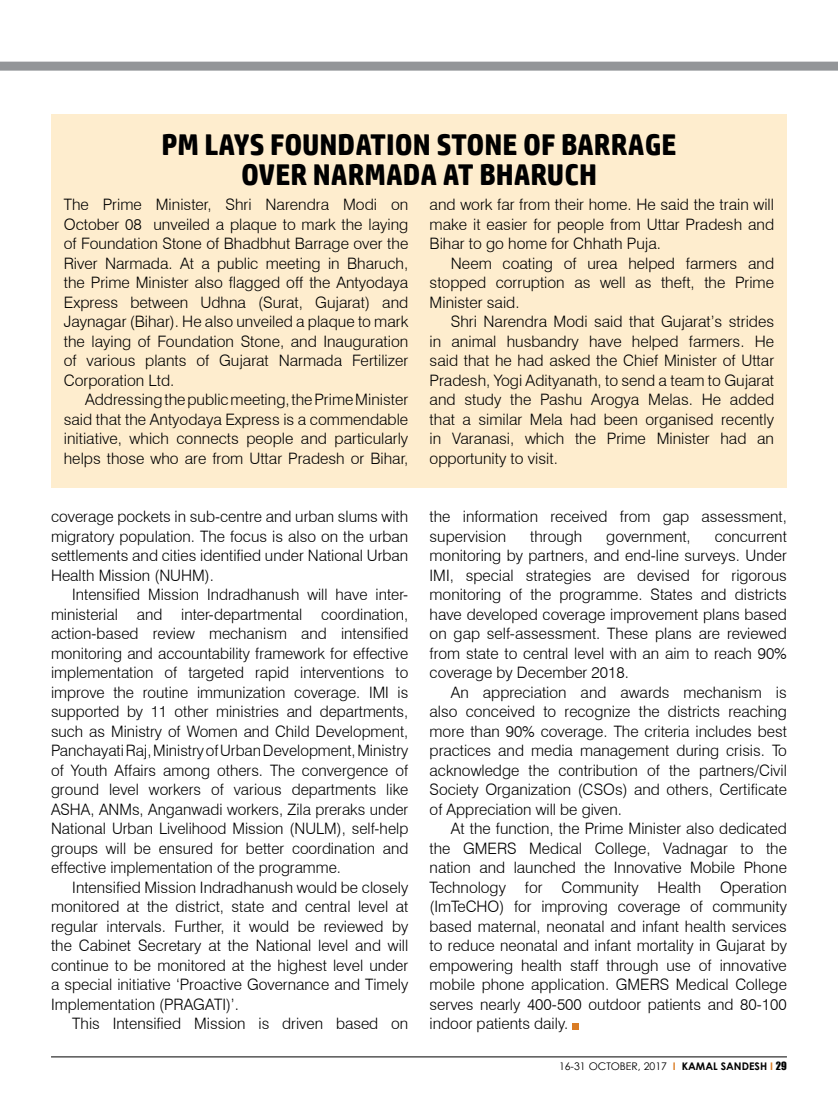
<style>
.page{position:relative;width:838px;height:1106px;background:#fff}
.page>*{position:absolute;margin:0;border:0;box-sizing:border-box;transform-origin:0 0}
.t1{font:700 30px "HP Simplified";color:#000}
.t2{font:300 15.75px/19.5px "Swiss 721 BT";color:#000;text-align:justify}
.t3{font:10.5px "Century Gothic";color:#000}
.s1{font-weight:700;color:#da7c24}
.s2{font-weight:700}
.s3{font-family:"Impact"}
</style>
<div class="page">
<hr style="left:51px;top:1056px;width:736px;height:1px;background:#000">
<div style="left:0;top:62px;width:838px;height:9px;background:#939598"></div>
<div style="left:51px;top:115px;width:736px;height:373px;background:#feedce"></div>
<div style="left:572px;top:1023px;width:7px;height:6px;background:#da7c24"></div>
<h1 class="t1" style="left:161px;top:127px;width:433px">PM LAYS FOUNDATION STON E OF BARRAG</h1>
<h1 class="t1" style="left:661px;top:127px;width:17px">E</h1>
<h1 class="t1" style="left:241px;top:157px;width:109px">OVER NARMA</h1>
<h1 class="t1" style="left:403px;top:157px;width:178px">DA AT BHARUCH</h1>
<p class="t2" style="left:64px;top:195px;width:346px">The Prime Minister, Shri Narendra Modi on October 08 unveiled a plaque to mark the laying of Foundation Stone of Bhadbhut Barrage over the River Narmada. At a public meeting in Bharuch, the Prime Minister also flagged off the Antyodaya Express between Udhna (Surat, Gujarat) and Jaynagar (Bihar). He also unveiled a plaque to mark the laying of Foundation Stone, and Inauguration of various plants of Gujarat Narmada Fertilizer Corporation Ltd.</p>
<p class="t2" style="left:64px;top:390px;width:346px;text-indent:21px">Addressing the public meeting, the Prime Minister said that the Antyodaya Express is a commendable initiative, which connects people and particularly helps those who are from Uttar Pradesh or Bihar,</p>
<p class="t2" style="left:51px;top:507px;width:359px">coverage pockets in sub-centre and urban slums with migratory population. The focus is also on the urban settlements and cities identified under National Urban Health Mission (NUHM).</p>
<p class="t2" style="left:51px;top:585px;width:359px;text-indent:21px">Intensified Mission Indradhanush will have inter&shy;ministerial and inter-departmental coordination, action-based review mechanism and intensified monitoring and accountability framework for effective implementation of targeted rapid interventions to improve the routine immunization coverage. IMI is supported by 11 other ministries and departments, such as Ministry of Women and Child Development, Panchayati Raj, Ministry of Urban Development, Ministry of Youth Affairs among others. The convergence of ground level workers of various departments like ASHA, ANMs, Anganwadi workers, Zila preraks under National Urban Livelihood Mission (NULM), self-help groups will be ensured for better coordination and effective implementation of the programme.</p>
<p class="t2" style="left:51px;top:877px;width:359px;text-indent:21px">Intensified Mission Indradhanush would be closely monitored at the district, state and central level at regular intervals. Further, it would be reviewed by the Cabinet Secretary at the National level and will continue to be monitored at the highest level under a special initiative ‘Proactive Governance and Timely Implementation (PRAGATI)’.</p>
<p class="t2" style="left:72px;top:1014px;width:337px">This Intensified Mission is driven based on</p>
<p class="t2" style="left:429px;top:195px;width:346px">and work far from their home. He said the train will make it easier for people from Uttar Pradesh and Bihar to go home for Chhath Puja.</p>
<p class="t2" style="left:429px;top:253px;width:346px;text-indent:21px">Neem coating of urea helped farmers and stopped corruption as well as theft, the Prime Minister said.</p>
<p class="t2" style="left:429px;top:312px;width:346px;text-indent:21px">Shri Narendra Modi said that Gujarat’s strides in animal husbandry have helped farmers. He said that he had asked the Chief Minister of Uttar Pradesh, Yogi Adityanath, to send a team to Gujarat and study the Pashu Arogya Melas. He added that a similar Mela had been organised recently in Varanasi, which the Prime Minister had an opportunity to visit.</p>
<p class="t2" style="left:429px;top:507px;width:359px">the information received from gap assessment, supervision</p>
<p class="t2" style="left:530px;top:526px;width:54px">through</p>
<p class="t2" style="left:606px;top:526px;width:86px">government,</p>
<p class="t2" style="left:429px;top:526px;width:359px;text-indent:285px">concurrent monitoring by partners, and end-line surveys. Under IMI, special strategies are devised for rigorous monitoring of the programme. States and districts have developed coverage improvement plans based on gap self-assessment. These plans are reviewed from state to central level with an aim to reach 90% coverage by December 2018.</p>
<p class="t2" style="left:429px;top:682px;width:359px;text-indent:21px">An appreciation and awards mechanism is also conceived to recognize the districts reaching more than 90% coverage. The criteria includes best practices and media management during crisis. To acknowledge the contribution of the partners/Civil Society Organization (CSOs) and others, Certificate of Appreciation will be given.</p>
<p class="t2" style="left:429px;top:818px;width:359px;text-indent:21px">At the function, the Prime Minister also dedicated the GMERS Medical College, Vadnagar to the nation and launched the Innovative Mobile Phone Technology for Community Health Operation (ImTeCHO) for improving coverage of community based maternal, neonatal and infant health services to reduce neonatal and infant mortality in Gujarat by empowering health staff through use of innovative mobile phone application. GMERS Medical College serves nearly 400-500 outdoor patients and 80-100 indoor patients daily.</p>
<p class="t3" style="left:559px;top:1058px;width:229px">16-31 OCTOBER, 2017 <span class="s1">I</span> <span class="s2">KAMAL SANDESH</span> <span class="s1">I</span> <span class="s3">29</span></p>
</div>
